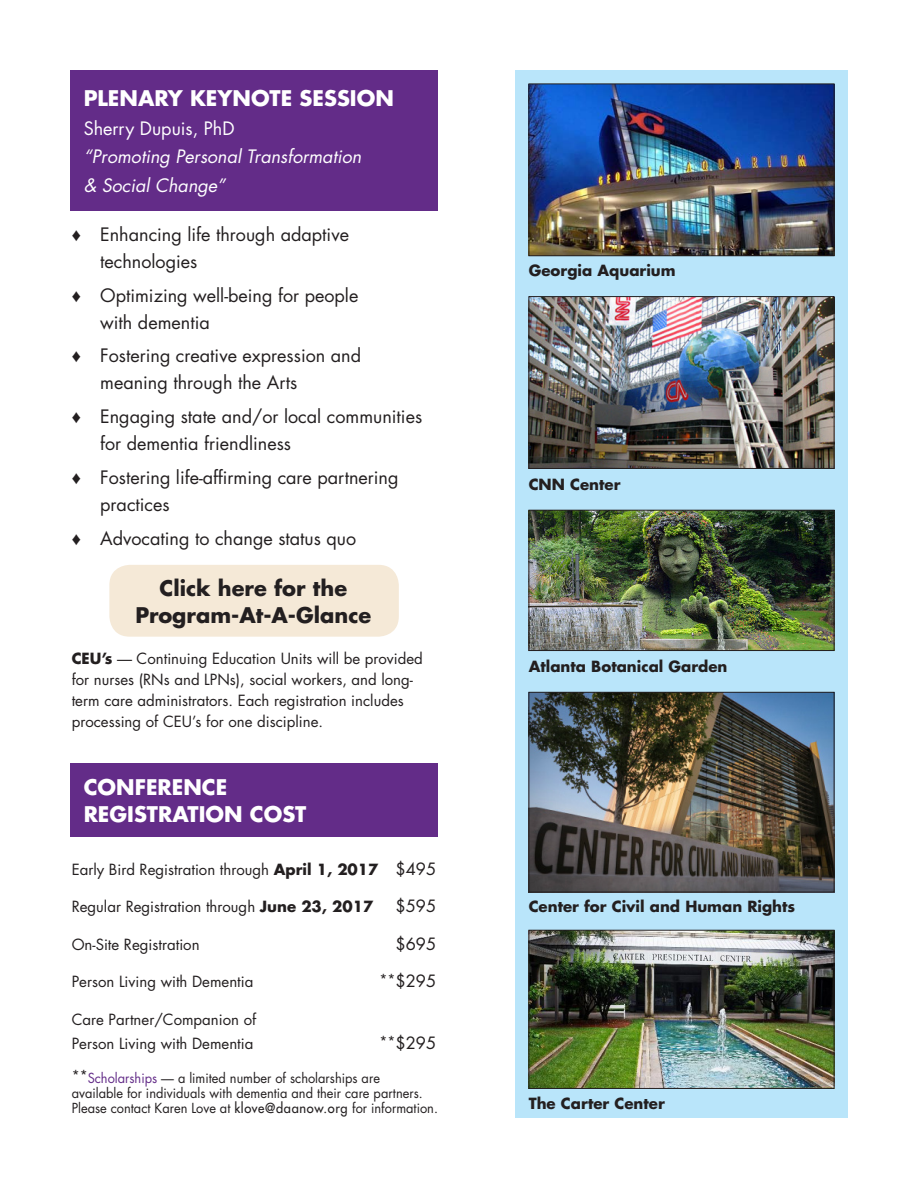
<style>
.page{position:relative;width:918px;height:1188px;background:#fff}
.page>*{position:absolute;margin:0;border:0;box-sizing:border-box;transform-origin:0 0}
.t1{font:700 21px/27px "Futura";color:#fff}
.t2{font:700 21px/27px "Futura";color:#231f20;text-align:center}
.Body_copy_bullet{font:18px/27px "Futura";color:#231f20}
.t3{font:italic 18px/28.5px "Futura";color:#fff}
.t4{font:18px "Futura";color:#fff}
.Body_copy{font:16.5px "Futura";color:#231f20}
.Body_copy-2{font:15px/21px "Futura";color:#231f20}
.t5{font:700 15px "Futura";color:#231f20}
.Body_copy-3{font:13.5px/15px "Futura";color:#231f20}
.s1{font-family:"Arial";font-weight:900}
.s2{font-weight:700}
.s3{font-size:16.5px}
.s4{color:#632c88}
.s5{font-style:inherit}
</style>
<div class="page">
<div style="left:515px;top:70px;width:333px;height:1048px;background:#b9e5fa"></div>
<div style="left:70px;top:70px;width:368px;height:141px;background:#632c88"></div>
<div style="left:109px;top:565px;width:290px;height:72px;background:#f5e9d7;border-radius:20px"></div>
<img style="left:531px;top:86px;width:301px;height:168px">
<div style="left:529px;top:84px;width:305px;height:172px;border:1px solid #231f20"></div>
<img style="left:531px;top:298px;width:301px;height:169px">
<div style="left:529px;top:296px;width:305px;height:173px;border:1px solid #231f20"></div>
<img style="left:531px;top:512px;width:301px;height:137px">
<div style="left:529px;top:510px;width:305px;height:141px;border:1px solid #231f20"></div>
<img style="left:531px;top:694px;width:301px;height:196px">
<div style="left:529px;top:692px;width:305px;height:200px;border:1px solid #231f20"></div>
<img style="left:531px;top:932px;width:301px;height:155px">
<div style="left:529px;top:930px;width:305px;height:159px;border:1px solid #231f20"></div>
<div style="left:70px;top:764px;width:368px;height:73px;background:#632c88"></div>
<p class="t1" style="left:84px;top:84px;width:312px">PLENARY KEYNOTE SESSION</p>
<p class="t4" style="left:84px;top:116px;width:152px">Sherry Dupuis, PhD</p>
<p class="t3" style="left:84px;top:142px;width:279px">“Promoting Personal Transformation &amp; Social Change”</p>
<p class="Body_copy_bullet" style="left:100px;top:221px;width:250px;text-indent:-28px"><span class="s1">♦</span> Enhancing life through adaptive technologies</p>
<p class="Body_copy_bullet" style="left:100px;top:281px;width:260px;text-indent:-28px"><span class="s1">♦</span> Optimizing well-being for people with dementia</p>
<p class="Body_copy_bullet" style="left:100px;top:342px;width:262px;text-indent:-28px"><span class="s1">♦</span> Fostering creative expression and meaning through the Arts</p>
<p class="Body_copy_bullet" style="left:100px;top:403px;width:324px;text-indent:-28px"><span class="s1">♦</span> Engaging state and/or local communities for dementia friendliness</p>
<p class="Body_copy_bullet" style="left:100px;top:464px;width:300px;text-indent:-28px"><span class="s1">♦</span> Fostering life-affirming care partnering practices</p>
<p class="Body_copy_bullet" style="left:72px;top:524px;width:286px"><span class="s1">♦</span> Advocating to change status quo</p>
<p class="t2" style="left:135px;top:574px;width:237px">Click here for the<br>Program-At-A-Glance</p>
<p class="Body_copy-2" style="left:72px;top:648px;width:353px"><span class="s2">CEU’s</span> — Continuing Education Units will be provided for nurses (RNs and LPNs), social workers, and long&shy;term care administrators. Each registration includes processing of CEU’s for one discipline.</p>
<p class="t1" style="left:84px;top:773px;width:224px">CONFERENCE<br>REGISTRATION COST</p>
<p class="Body_copy-2" style="left:72px;top:858px;width:366px">Early Bird Registration through <span class="s2">April 1, 2017</span> <span class="s3">$495</span></p>
<p class="Body_copy-2" style="left:72px;top:896px;width:303px">Regular Registration through <span class="s2">June 23, 2017</span></p>
<p class="Body_copy" style="left:396px;top:895px;width:42px">$595</p>
<p class="Body_copy-2" style="left:72px;top:933px;width:129px">On-Site Registration</p>
<p class="Body_copy" style="left:396px;top:932px;width:42px">$695</p>
<p class="Body_copy-2" style="left:72px;top:971px;width:183px">Person Living with Dementia</p>
<p class="Body_copy" style="left:380px;top:970px;width:58px"><sup>**</sup>$295</p>
<p class="Body_copy-2" style="left:72px;top:1007px;width:186px;line-height:24px">Care Partner/Companion of<br>Person Living with Dementia</p>
<p class="Body_copy" style="left:380px;top:1031px;width:58px"><sup>**</sup>$295</p>
<p class="Body_copy-3" style="left:72px;top:1070px;width:368px">**<span class="s4">Scholarships</span> — a limited number of scholarships are<br>available for individuals with dementia and their care partners.<br>Please contact Karen Love at <span class="s5">klove@daanow.org</span> for information.</p>
<p class="t5" style="left:529px;top:260px;width:148px">Georgia Aquarium</p>
<p class="t5" style="left:529px;top:474px;width:93px">CNN Center</p>
<p class="t5" style="left:529px;top:656px;width:200px">Atlanta Botanical Garden</p>
<p class="t5" style="left:529px;top:896px;width:268px">Center for Civil and Human Rights</p>
<p class="t5" style="left:529px;top:1093px;width:138px">The Carter Center</p>
</div>
